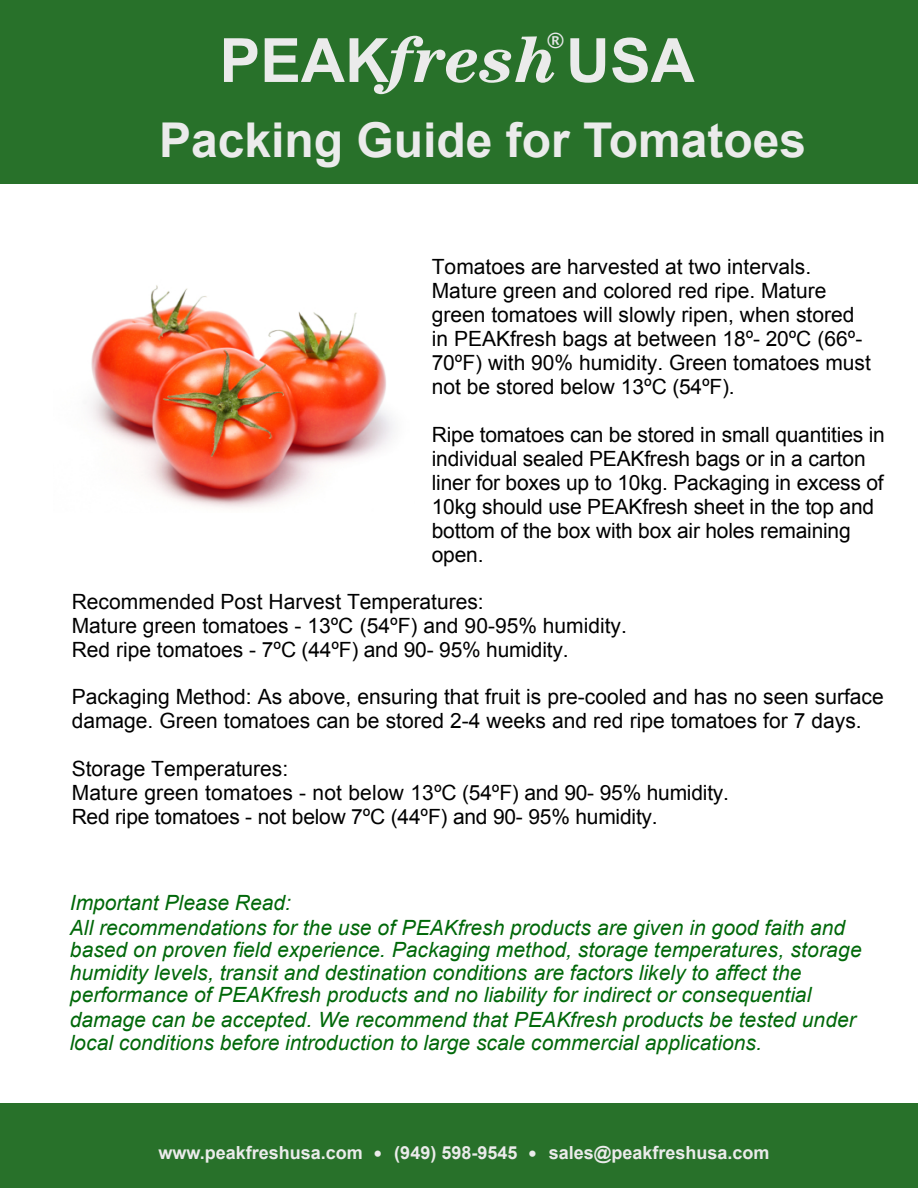
<style>
.page{position:relative;width:918px;height:1188px;background:#fff}
.page>*{position:absolute;margin:0;border:0;box-sizing:border-box;transform-origin:0 0}
.t1{font:700 61.05px "Arial";color:#ebebeb}
.t2{font:700 48px "Arial";color:#ebebeb}
.t3{font:21px/24px "Arial";color:#000}
.t4{font:italic 21px/22.5px "Arial";color:#006809}
.t5{font:700 21px "Lucida Grande";color:#e7e8e9}
.t6{font:700 18px "Arial";color:#ebebeb}
.s1{font-family:"Century Std";font-style:italic;font-size:67.2px}
.s2{font-family:"Lucida Grande";font-weight:400}
</style>
<div class="page">
<div style="left:0;top:0;width:918px;height:184px;background:#28712a"></div>
<div style="left:0;top:1103px;width:918px;height:85px;background:#28712a"></div>
<img style="left:91px;top:285px;width:303px;height:223px">
<p class="t5" style="left:547px;top:32px;width:19px">®</p>
<h1 class="t1" style="left:220px;top:38px;width:477px">PEAK<span class="s1">fresh</span>USA</h1>
<h2 class="t2" style="left:159px;top:122px;width:649px">Packing Guide for Tomatoes</h2>
<p class="t3" style="left:432px;top:257px;width:441px">Tomatoes are harvested at two intervals.<br>Mature green and colored red ripe. Mature green tomatoes will slowly ripen, when stored in PEAKfresh bags at between 18º- 20ºC (66º-70ºF) with 90% humidity. Green tomatoes must not be stored below 13ºC (54ºF).</p>
<p class="t3" style="left:432px;top:425px;width:455px">Ripe tomatoes can be stored in small quantities in individual sealed PEAKfresh bags or in a carton liner for boxes up to 10kg. Packaging in excess of 10kg should use PEAKfresh sheet in the top and bottom of the box with box air holes remaining open.</p>
<p class="t3" style="left:72px;top:592px;width:557px">Recommended Post Harvest Temperatures:<br>Mature green tomatoes - 13ºC (54ºF) and 90-95% humidity.<br>Red ripe tomatoes - 7ºC (44ºF) and 90- 95% humidity.</p>
<p class="t3" style="left:72px;top:687px;width:814px">Packaging Method: As above, ensuring that fruit is pre-cooled and has no seen surface damage. Green tomatoes can be stored 2-4 weeks and red ripe tomatoes for 7 days.</p>
<p class="t3" style="left:72px;top:759px;width:659px">Storage Temperatures:<br>Mature green tomatoes - not below 13ºC (54ºF) and 90- 95% humidity.<br>Red ripe tomatoes - not below 7ºC (44ºF) and 90- 95% humidity.</p>
<p class="t4" style="left:70px;top:892px;width:777px;line-height:24.9px">Important Please Read:<br>All recommendations for the use of PEAKfresh products are given in good faith and</p>
<p class="t4" style="left:70px;top:941px;width:793px">based on proven field experience. Packaging method, storage temperatures, storage humidity levels, transit and destination conditions are factors likely to affect the performance of PEAKfresh products and no liability for indirect or consequential</p>
<p class="t4" style="left:70px;top:1010px;width:787px">damage can be accepted. We recommend that PEAKfresh products be tested under local conditions before introduction to large scale commercial applications.</p>
<p class="t6" style="left:158px;top:1146px;width:613px">www.peakfreshusa.com <span class="s2">•</span> (949) 598-9545 <span class="s2">•</span> sales@peakfreshusa.com</p>
</div>
